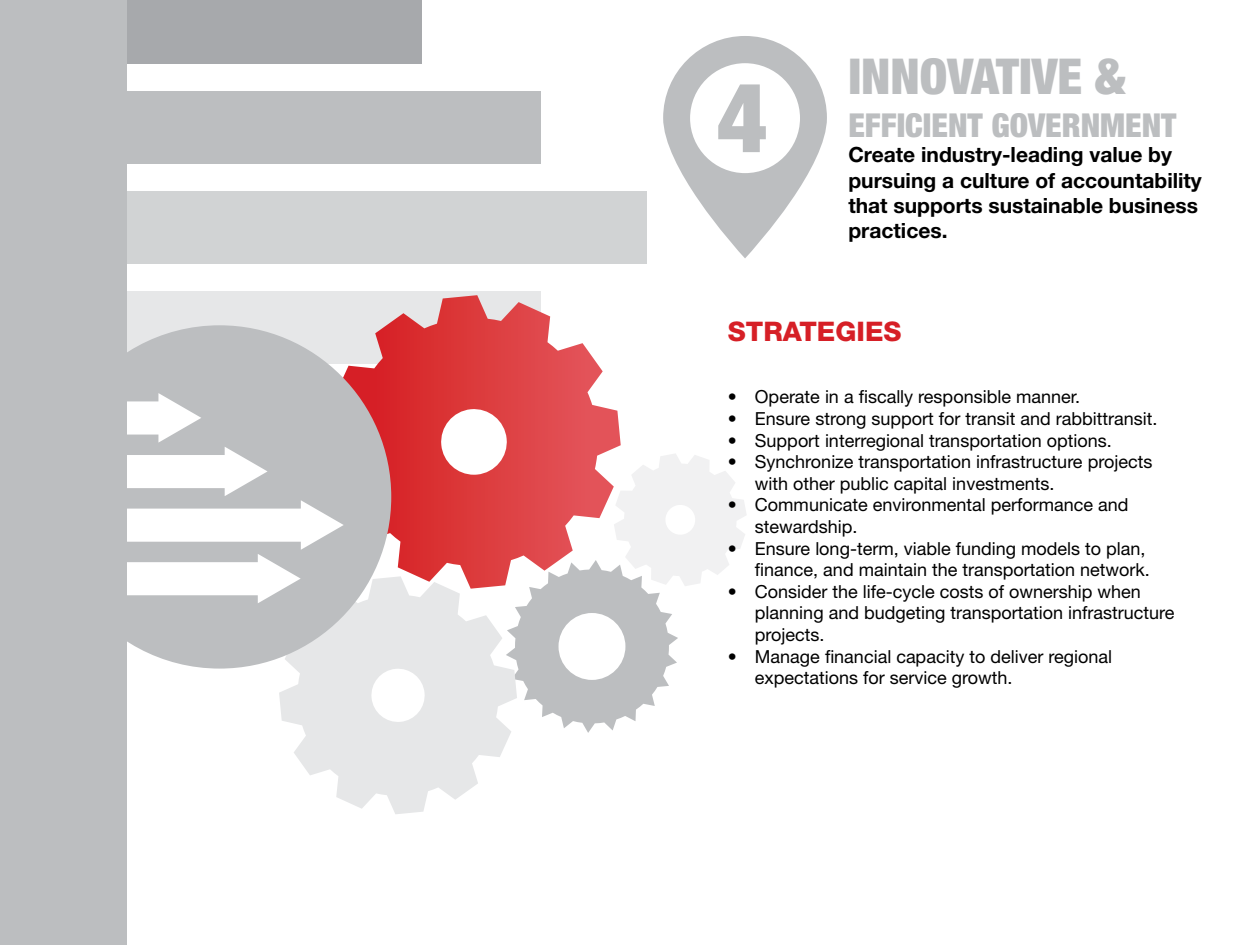
<style>
.page{position:relative;width:1242px;height:945px;background:#fff}
.page>*{position:absolute;margin:0;border:0;box-sizing:border-box;transform-origin:0 0}
.t1{font:900 condensed 97.5px "Helvetica Neue LT Std";color:#bcbec0}
.t2{font:900 condensed 49.5px "Helvetica Neue LT Std";color:#bcbec0}
.t3{font:900 condensed 33px "Helvetica Neue LT Std";color:#bcbec0}
.t4{font:800 27px "Helvetica Neue LT Std";color:#d61f26}
.t5{font:700 21px/25.2px "Helvetica Neue LT Std";color:#000}
.t6{font:18px/21.6px "Helvetica Neue LT Std";color:#000}
</style>
<div class="page">
<div style="left:87px;top:0;width:335px;height:63px;background:#a7a9ac"></div>
<div style="left:87px;top:91px;width:454px;height:72px;background:#bcbec0"></div>
<div style="left:87px;top:191px;width:560px;height:72px;background:#d1d3d4"></div>
<div style="left:87px;top:291px;width:454px;height:73px;background:#e6e7e8"></div>
<div style="left:0;top:0;width:127px;height:945px;background:#bcbec0"></div>
<svg style="left:387px;top:295px;width:234px;height:281px"></svg>
<svg style="left:279px;top:576px;width:232px;height:238px;fill:#e6e7e8"></svg>
<svg style="left:506px;top:453px;width:240px;height:280px"></svg>
<svg style="left:127px;top:325px;width:264px;height:344px;fill:#bcbec0"></svg>
<svg style="left:663px;top:36px;width:164px;height:222px"></svg>
<h1 class="t1" style="left:717px;top:57px;width:52px">4</h1>
<h2 class="t2" style="left:848px;top:46px;width:279px">INNOVATIVE &amp;</h2>
<h3 class="t3" style="left:848px;top:105px;width:330px">EFFICIENT GOVERNMENT</h3>
<p class="t5" style="left:848px;top:142px;width:355px">Create industry-leading value by pursuing a culture of accountability that supports sustainable business practices.</p>
<h3 class="t4" style="left:728px;top:315px;width:175px">STRATEGIES</h3>
<p class="t6" style="left:728px;top:386px;width:354px">• Operate in a fiscally responsible manner.</p>
<p class="t6" style="left:728px;top:407px;width:431px">• Ensure strong support for transit and rabbittransit.</p>
<p class="t6" style="left:728px;top:429px;width:385px">• Support interregional transportation options.</p>
<p class="t6" style="left:755px;top:451px;width:399px;text-indent:-27px">• Synchronize transportation infrastructure projects with other public capital investments.</p>
<p class="t6" style="left:755px;top:494px;width:375px;text-indent:-27px">• Communicate environmental performance and stewardship.</p>
<p class="t6" style="left:728px;top:537px;width:423px;text-align:right">• Ensure long-term, viable funding models to plan, finance, and maintain the transportation network.</p>
<p class="t6" style="left:755px;top:580px;width:421px;text-indent:-27px">• Consider the life-cycle costs of ownership when planning and budgeting transportation infrastructure projects.</p>
<p class="t6" style="left:755px;top:645px;width:359px;text-indent:-27px">• Manage financial capacity to deliver regional expectations for service growth.</p>
</div>
